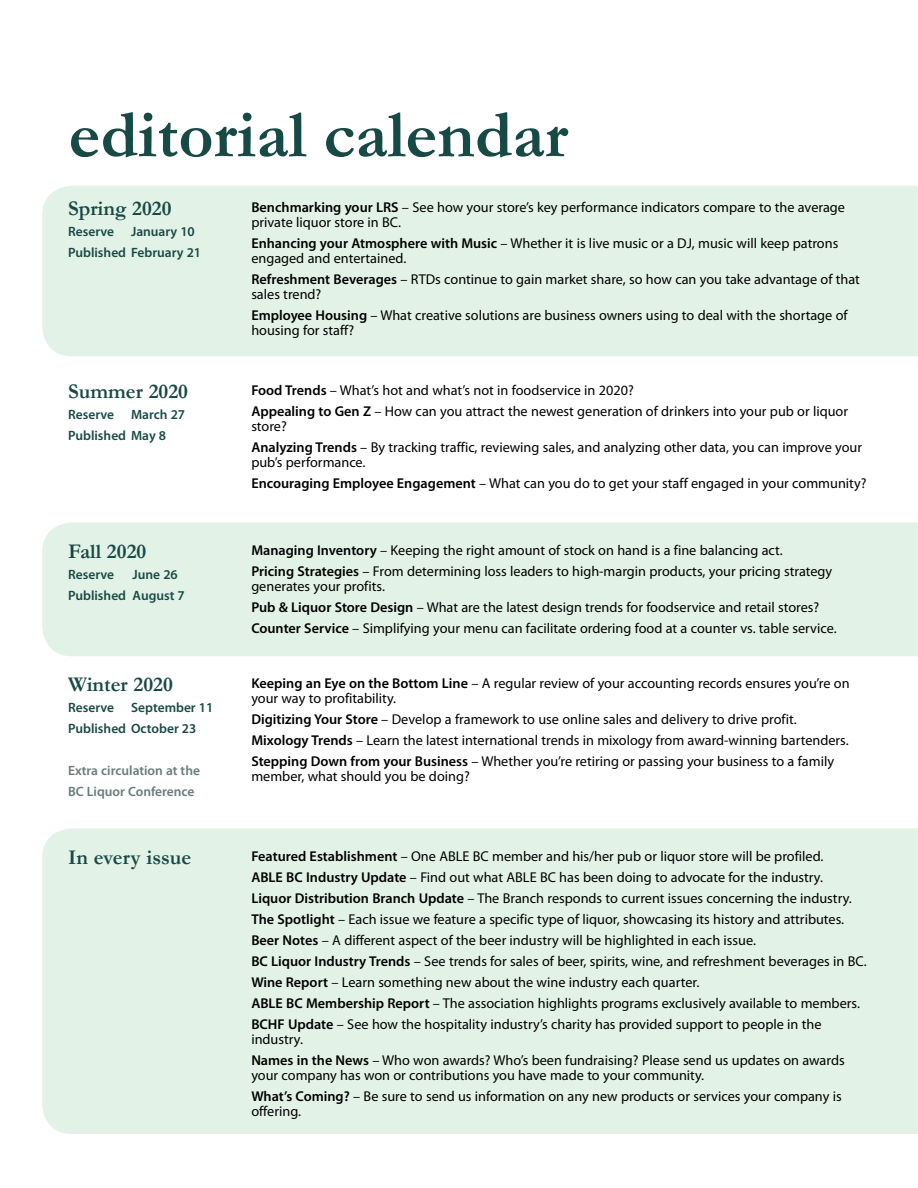
<style>
.page{position:relative;width:918px;height:1188px;background:#fff}
.page>*{position:absolute;margin:0;border:0;box-sizing:border-box;transform-origin:0 0}
.t1{font:700 67.95px "Garamond";color:#184a45}
.t2{font:700 21px "Garamond";color:#184a45}
.t3{font:14.25px/21px "Myriad Pro";color:#000}
.t4{font:600 13.5px/21px "Myriad Pro";color:#184a45}
.t5{font:600 13.5px/21px "Myriad Pro";color:#687c7a}
.s1{font-weight:600}
</style>
<div class="page">
<div style="left:42px;top:186px;width:876px;height:170px;background:#e3f2e7"></div>
<div style="left:42px;top:523px;width:876px;height:133px;background:#e3f2e7"></div>
<div style="left:42px;top:828px;width:876px;height:306px;background:#e3f2e7"></div>
<h1 class="t1" style="left:69px;top:89px;width:501px">editorial calendar</h1>
<h2 class="t2" style="left:68px;top:194px;width:105px">Spring 2020</h2>
<p class="t4" style="left:68px;top:221px;width:48px">Reserve</p>
<p class="t4" style="left:68px;top:221px;width:135px;text-indent:63px">January 10<br>Published February 21</p>
<h2 class="t2" style="left:68px;top:377px;width:121px">Summer 2020</h2>
<p class="t4" style="left:68px;top:404px;width:48px">Reserve</p>
<p class="t4" style="left:68px;top:404px;width:119px;text-indent:63px">March 27<br>Published May 8</p>
<h2 class="t2" style="left:68px;top:537px;width:80px">Fall 2020</h2>
<p class="t4" style="left:68px;top:564px;width:48px">Reserve</p>
<p class="t4" style="left:68px;top:564px;width:118px;text-indent:65px">June 26<br>Published August 7</p>
<h2 class="t2" style="left:68px;top:670px;width:106px">Winter 2020</h2>
<p class="t4" style="left:68px;top:697px;width:48px">Reserve</p>
<p class="t4" style="left:68px;top:697px;width:147px;text-indent:63px">September 11<br>Published October 23</p>
<p class="t5" style="left:68px;top:760px;width:133px">Extra circulation at the<br>BC Liquor Conference</p>
<h2 class="t2" style="left:68px;top:843px;width:125px">In every issue</h2>
<p class="t3" style="left:251px;top:200px;width:595px;line-height:15px"><span class="s1">Benchmarking your LRS</span> – See how your store’s key performance indicators compare to the average private liquor store in BC.</p>
<p class="t3" style="left:251px;top:236px;width:589px;line-height:15px"><span class="s1">Enhancing your Atmosphere with Music</span> – Whether it is live music or a DJ, music will keep patrons engaged and entertained.</p>
<p class="t3" style="left:251px;top:272px;width:610px;line-height:15px"><span class="s1">Refreshment Beverages</span> – RTDs continue to gain market share, so how can you take advantage of that sales trend?</p>
<p class="t3" style="left:251px;top:308px;width:598px;line-height:15px"><span class="s1">Employee Housing</span> – What creative solutions are business owners using to deal with the shortage of housing for staff?</p>
<p class="t3" style="left:251px;top:380px;width:598px"><span class="s1">Food Trends</span> – What’s hot and what’s not in foodservice in 2020?<br><span class="s1">Appealing to Gen Z</span> – How can you attract the newest generation of drinkers into your pub or liquor</p>
<p class="t3" style="left:251px;top:416px;width:612px">store?<br><span class="s1">Analyzing Trends</span> – By tracking traffic, reviewing sales, and analyzing other data, you can improve your</p>
<p class="t3" style="left:251px;top:452px;width:617px">pub’s performance.<br><span class="s1">Encouraging Employee Engagement</span> – What can you do to get your staff engaged in your community?</p>
<p class="t3" style="left:251px;top:539px;width:582px"><span class="s1">Managing Inventory</span> – Keeping the right amount of stock on hand is a fine balancing act.<br><span class="s1">Pricing Strategies</span> – From determining loss leaders to high-margin products, your pricing strategy</p>
<p class="t3" style="left:251px;top:575px;width:587px">generates your profits.<br><span class="s1">Pub &amp; Liquor Store Design</span> – What are the latest design trends for foodservice and retail stores?<br><span class="s1">Counter Service</span> – Simplifying your menu can facilitate ordering food at a counter vs. table service.</p>
<p class="t3" style="left:251px;top:676px;width:600px;line-height:15px"><span class="s1">Keeping an Eye on the Bottom Line</span> – A regular review of your accounting records ensures you’re on your way to profitability.</p>
<p class="t3" style="left:251px;top:709px;width:599px"><span class="s1">Digitizing Your Store</span> – Develop a framework to use online sales and delivery to drive profit.<br><span class="s1">Mixology Trends</span> – Learn the latest international trends in mixology from award-winning bartenders.<br><span class="s1">Stepping Down from your Business</span> – Whether you’re retiring or passing your business to a family</p>
<p class="t3" style="left:251px;top:766px;width:220px">member, what should you be doing?</p>
<p class="t3" style="left:251px;top:845px;width:617px"><span class="s1">Featured Establishment</span> – One ABLE BC member and his/her pub or liquor store will be profiled.<br><span class="s1">ABLE BC Industry Update</span> – Find out what ABLE BC has been doing to advocate for the industry.<br><span class="s1">Liquor Distribution Branch Update</span> – The Branch responds to current issues concerning the industry.<br><span class="s1">The Spotlight</span> – Each issue we feature a specific type of liquor, showcasing its history and attributes.<br><span class="s1">Beer Notes</span> – A different aspect of the beer industry will be highlighted in each issue.<br><span class="s1">BC Liquor Industry Trends</span> – See trends for sales of beer, spirits, wine, and refreshment beverages in BC.<br><span class="s1">Wine Report</span> – Learn something new about the wine industry each quarter.<br><span class="s1">ABLE BC Membership Report</span> – The association highlights programs exclusively available to members.<br><span class="s1">BCHF Update</span> – See how the hospitality industry’s charity has provided support to people in the</p>
<p class="t3" style="left:251px;top:1029px;width:595px">industry.<br><span class="s1">Names in the News</span> – Who won awards? Who’s been fundraising? Please send us updates on awards</p>
<p class="t3" style="left:251px;top:1065px;width:592px">your company has won or contributions you have made to your community.<br><span class="s1">What’s Coming?</span> – Be sure to send us information on any new products or services your company is</p>
<p class="t3" style="left:251px;top:1101px;width:51px">offering.</p>
</div>
